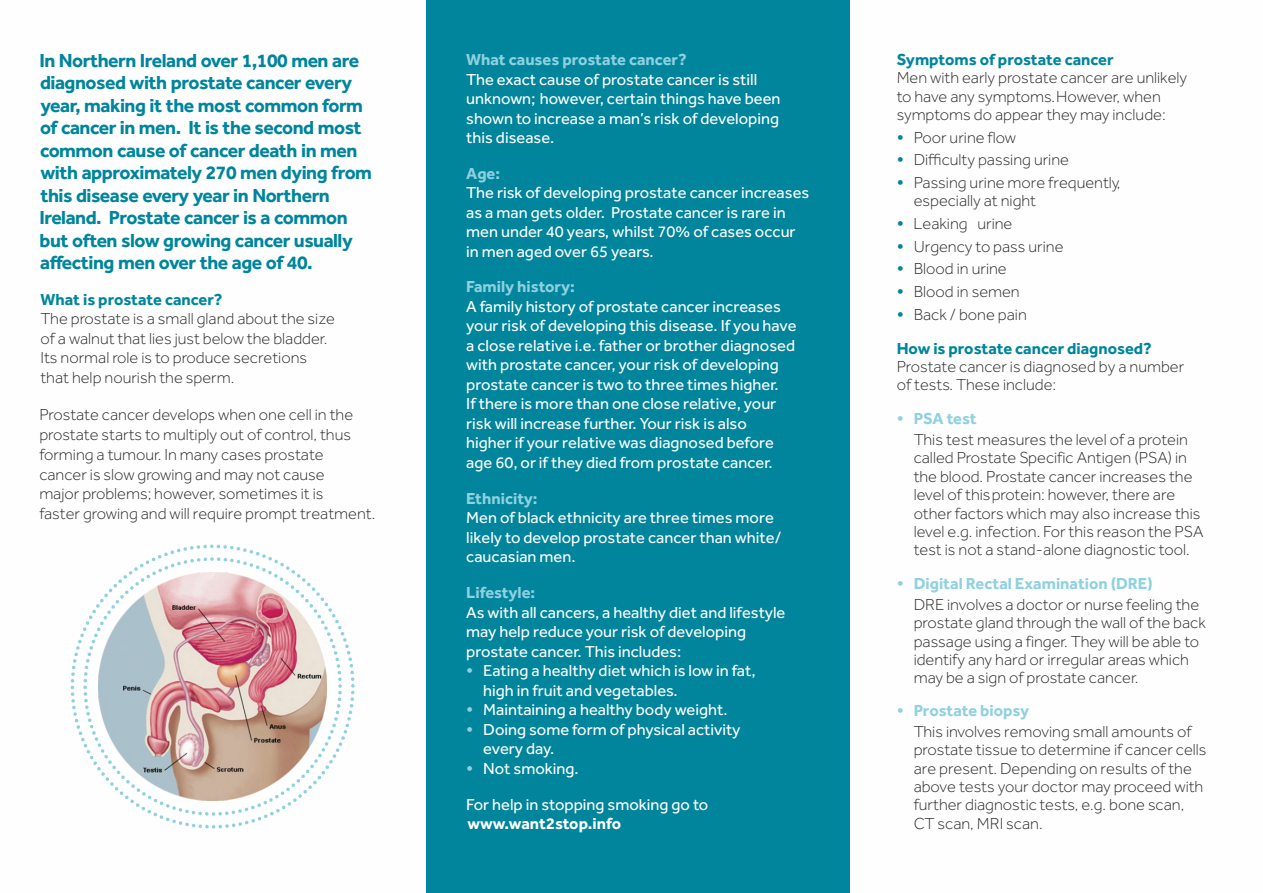
<style>
.page{position:relative;width:1263px;height:893px;background:#fff}
.page>*{position:absolute;margin:0;border:0;box-sizing:border-box;transform-origin:0 0}
.t1{font:700 19.5px/22.5px "Effra";letter-spacing:-.025em;color:#00859c}
.t2{font:300 16.5px/18.5px "Effra";color:#2b2a29}
.t3{font:16.5px/19.5px "Effra";color:#fefefe}
.t4{font:700 16.5px "Effra";color:#90d1e0}
.t5{font:700 16.5px/34px "Effra";color:#00859c}
.t6{font:700 16.5px "Effra";color:#fefefe}
.s1{font-weight:700;color:#90d1e0}
.s2{font-weight:700;color:#00859c}
.s3{font-weight:300;color:#2b2a29}
</style>
<div class="page">
<div style="left:425px;top:0;width:425px;height:893px;background:#00859c"></div>
<svg style="left:71px;top:544px;width:284px;height:285px"></svg>
<p class="t1" style="left:39px;top:51px;width:334px">In Northern Ireland over 1,100 men are diagnosed with prostate cancer every year, making it the most common form of cancer in men. It is the second most common cause of cancer death in men with approximately 270 men dying from this disease every year in Northern Ireland. Prostate cancer is a common but often slow growing cancer usually affecting men over the age of 40.</p>
<p class="t5" style="left:40px;top:284px;width:184px">What is prostate cancer?</p>
<p class="t2" style="left:40px;top:311px;width:296px;line-height:19.5px">The prostate is a small gland about the size of a walnut that lies just below the bladder.<br>Its normal role is to produce secretions that help nourish the sperm.</p>
<p class="t2" style="left:39px;top:406px;width:337px;line-height:19.8px">Prostate cancer develops when one cell in the prostate starts to multiply out of control, thus forming a tumour. In many cases prostate cancer is slow growing and may not cause<br>major problems; however, sometimes it is<br>faster growing and will require prompt treatment.</p>
<p class="t4" style="left:466px;top:54px;width:222px">What causes prostate cancer?</p>
<p class="t3" style="left:466px;top:71px;width:316px">The exact cause of prostate cancer is still unknown; however, certain things have been shown to increase a man’s risk of developing this disease.</p>
<p class="t4" style="left:466px;top:168px;width:35px">Age:</p>
<p class="t3" style="left:466px;top:185px;width:344px">The risk of developing prostate cancer increases as a man gets older. Prostate cancer is rare in men under 40 years, whilst 70% of cases occur in men aged over 65 years.</p>
<p class="t4" style="left:466px;top:281px;width:110px">Family history:</p>
<p class="t3" style="left:466px;top:298px;width:332px">A family history of prostate cancer increases your risk of developing this disease. If you have a close relative i.e. father or brother diagnosed with prostate cancer, your risk of developing prostate cancer is two to three times higher.<br>If there is more than one close relative, your risk will increase further. Your risk is also<br>higher if your relative was diagnosed before age 60, or if they died from prostate cancer.</p>
<p class="t4" style="left:466px;top:493px;width:73px">Ethnicity:</p>
<p class="t3" style="left:466px;top:510px;width:317px">Men of black ethnicity are three times more likely to develop prostate cancer than white/ caucasian men.</p>
<p class="t4" style="left:466px;top:587px;width:70px">Lifestyle:</p>
<p class="t3" style="left:466px;top:604px;width:321px">As with all cancers, a healthy diet and lifestyle may help reduce your risk of developing prostate cancer. This includes:</p>
<p class="t3" style="left:483px;top:663px;width:274px;text-indent:-17px"><span class="s1">•</span> Eating a healthy diet which is low in fat, high in fruit and vegetables.</p>
<p class="t3" style="left:466px;top:702px;width:263px"><span class="s1">•</span> Maintaining a healthy body weight.</p>
<p class="t3" style="left:483px;top:721px;width:259px;text-indent:-17px"><span class="s1">•</span> Doing some form of physical activity every day.</p>
<p class="t3" style="left:466px;top:752px;width:243px;line-height:36px"><span class="s1">•</span> Not smoking.<br>For help in stopping smoking go to</p>
<p class="t6" style="left:467px;top:818px;width:155px">www.want2stop.info</p>
<p class="t5" style="left:897px;top:44px;width:218px">Symptoms of prostate cancer</p>
<p class="t2" style="left:897px;top:70px;width:292px">Men with early prostate cancer are unlikely to have any symptoms. However, when symptoms do appear they may include:</p>
<p class="t2" style="left:897px;top:130px;width:121px"><span class="s2">•</span> Poor urine flow</p>
<p class="t2" style="left:897px;top:152px;width:174px"><span class="s2">•</span> Difficulty passing urine</p>
<p class="t2" style="left:914px;top:175px;width:208px;text-indent:-17px"><span class="s2">•</span> Passing urine more frequently, especially at night</p>
<p class="t2" style="left:897px;top:216px;width:117px"><span class="s2">•</span> Leaking urine</p>
<p class="t2" style="left:897px;top:239px;width:168px"><span class="s2">•</span> Urgency to pass urine</p>
<p class="t2" style="left:897px;top:261px;width:112px"><span class="s2">•</span> Blood in urine</p>
<p class="t2" style="left:897px;top:284px;width:125px"><span class="s2">•</span> Blood in semen</p>
<p class="t5" style="left:897px;top:299px;width:257px">• <span class="s3">Back / bone pain<br></span>How is prostate cancer diagnosed?</p>
<p class="t2" style="left:897px;top:359px;width:289px">Prostate cancer is diagnosed by a number of tests. These include:</p>
<p class="t4" style="left:897px;top:413px;width:82px">• PSA test</p>
<p class="t2" style="left:914px;top:432px;width:291px">This test measures the level of a protein called Prostate Specific Antigen (PSA) in the blood. Prostate cancer increases the level of this protein: however, there are other factors which may also increase this level e.g. infection. For this reason the PSA test is not a stand-alone diagnostic tool.</p>
<p class="t4" style="left:897px;top:578px;width:258px">• Digital Rectal Examination (DRE)</p>
<p class="t2" style="left:914px;top:597px;width:294px">DRE involves a doctor or nurse feeling the prostate gland through the wall of the back passage using a finger. They will be able to identify any hard or irregular areas which may be a sign of prostate cancer.</p>
<p class="t4" style="left:897px;top:705px;width:134px">• Prostate biopsy</p>
<p class="t2" style="left:914px;top:724px;width:294px">This involves removing small amounts of prostate tissue to determine if cancer cells are present. Depending on results of the above tests your doctor may proceed with further diagnostic tests, e.g. bone scan, CT scan, MRI scan.</p>
</div>
